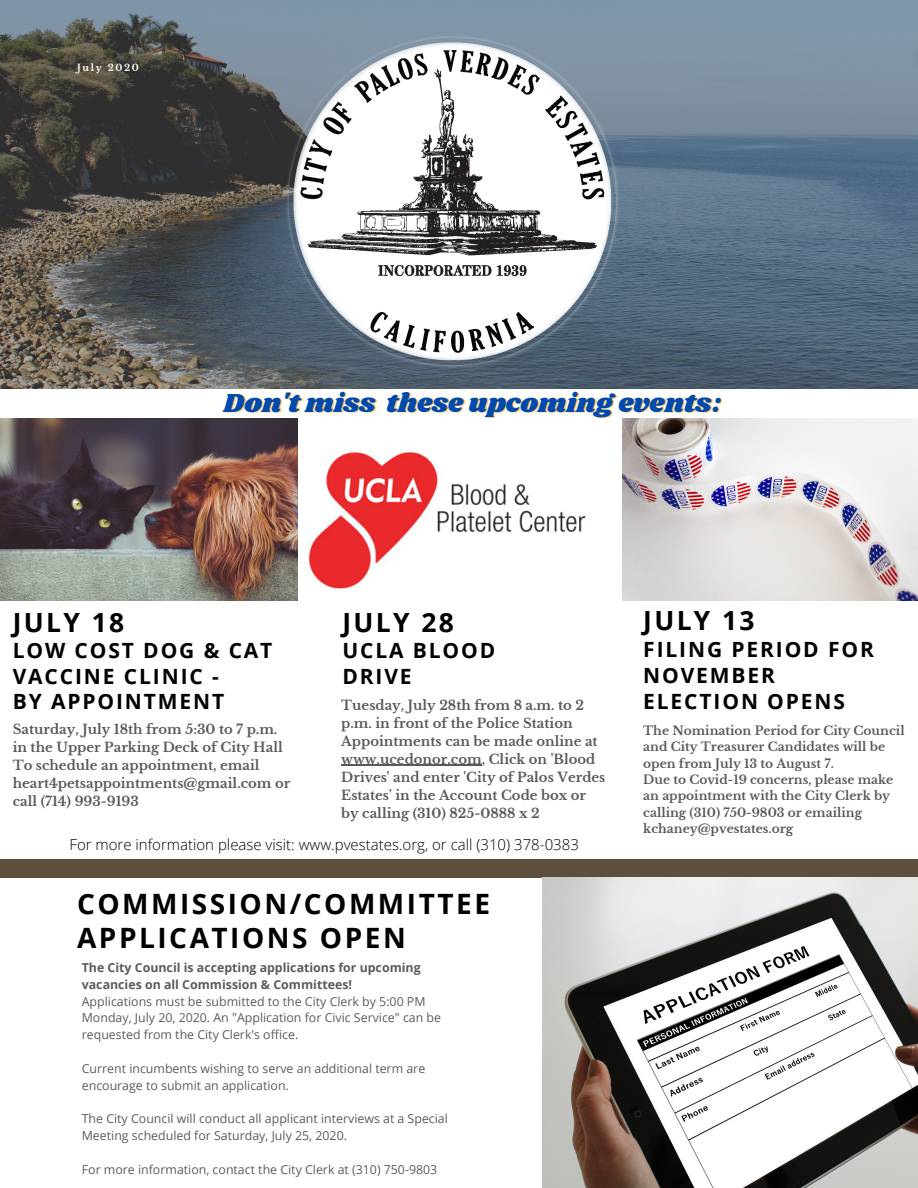
<style>
.page{position:relative;width:918px;height:1188px;background:#fff}
.page>*{position:absolute;margin:0;border:0;box-sizing:border-box;transform-origin:0 0}
.t1{font:700 28.05px/33.9px "Open Sans";letter-spacing:.09em;color:#000}
.t2{font:27px "Shrikhand";color:#004aad}
.t3{font:700 26.4px "Open Sans";letter-spacing:.09em;color:#000}
.t4{font:700 21px/25.3px "Open Sans";letter-spacing:.09em;color:#000}
.t5{font:300 15px "Open Sans";color:#000}
.t6{font:700 13.2px/18px "Libre Baskerville";color:#000}
.t7{font:12.3px/16.8px "Open Sans";color:#000}
.t8{font:700 12.3px/16.8px "Open Sans";color:#000}
.t9{font:700 12.15px/16.4px "Libre Baskerville";color:#000}
.t10{font:700 9.3px "Libre Baskerville";letter-spacing:.18em;color:#fff}
</style>
<div class="page">
<img style="left:0;top:0;width:918px;height:389px">
<div style="left:0;top:859px;width:918px;height:18px;background:#5e4f3c"></div>
<img style="left:0;top:419px;width:918px;height:181px">
<img style="left:542px;top:878px;width:376px;height:310px">
<img style="left:284px;top:34px;width:337px;height:336px">
<hr style="left:341px;top:765px;width:141px;height:1px;background:#000">
<p class="t10" style="left:77px;top:62px;width:63px">July 2020</p>
<h2 class="t2" style="left:224px;top:384px;width:499px">Don't miss these upcoming events:</h2>
<h3 class="t3" style="left:13px;top:603px;width:113px">JULY 18</h3>
<h3 class="t4" style="left:13px;top:637px;width:261px">LOW COST DOG &amp; CAT<br>VACCINE CLINIC -<br>BY APPOINTMENT</h3>
<p class="t6" style="left:13px;top:721px;width:279px">Saturday, July 18th from 5:30 to 7 p.m. in the Upper Parking Deck of City Hall To schedule an appointment, email heart4petsappointments@gmail.com or call (714) 993-9193</p>
<h3 class="t3" style="left:342px;top:603px;width:113px">JULY 28</h3>
<h3 class="t4" style="left:342px;top:637px;width:154px">UCLA BLOOD<br>DRIVE</h3>
<p class="t6" style="left:341px;top:696px;width:266px">Tuesday, July 28th from 8 a.m. to 2 p.m. in front of the Police Station Appointments can be made online at www.ucedonor.com, Click on 'Blood Drives' and enter 'City of Palos Verdes Estates' in the Account Code box or by calling (310) 825-0888 x 2</p>
<p class="t5" style="left:70px;top:834px;width:511px">For more information please visit: www.pvestates.org, or call (310) 378-0383</p>
<h1 class="t1" style="left:77px;top:886px;width:414px">COMMISSION/COMMITTEE<br>APPLICATIONS OPEN</h1>
<p class="t8" style="left:82px;top:959px;width:340px">The City Council is accepting applications for upcoming vacancies on all Commission &amp; Committees!</p>
<p class="t7" style="left:82px;top:992px;width:361px">Applications must be submitted to the City Clerk by 5:00 PM<br>Monday, July 20, 2020. An "Application for Civic Service" can be requested from the City Clerk's office.</p>
<p class="t7" style="left:82px;top:1060px;width:345px">Current incumbents wishing to serve an additional term are encourage to submit an application.</p>
<p class="t7" style="left:82px;top:1110px;width:368px">The City Council will conduct all applicant interviews at a Special<br>Meeting scheduled for Saturday, July 25, 2020.</p>
<p class="t7" style="left:82px;top:1161px;width:357px">For more information, contact the City Clerk at (310) 750-9803</p>
<h3 class="t3" style="left:643px;top:602px;width:113px">JULY 13</h3>
<h3 class="t4" style="left:643px;top:636px;width:232px;line-height:26px">FILING PERIOD FOR<br>NOVEMBER<br>ELECTION OPENS</h3>
<p class="t9" style="left:643px;top:723px;width:263px">The Nomination Period for City Council and City Treasurer Candidates will be open from July 13 to August 7.<br>Due to Covid-19 concerns, please make an appointment with the City Clerk by calling (310) 750-9803 or emailing kchaney@pvestates.org</p>
</div>
